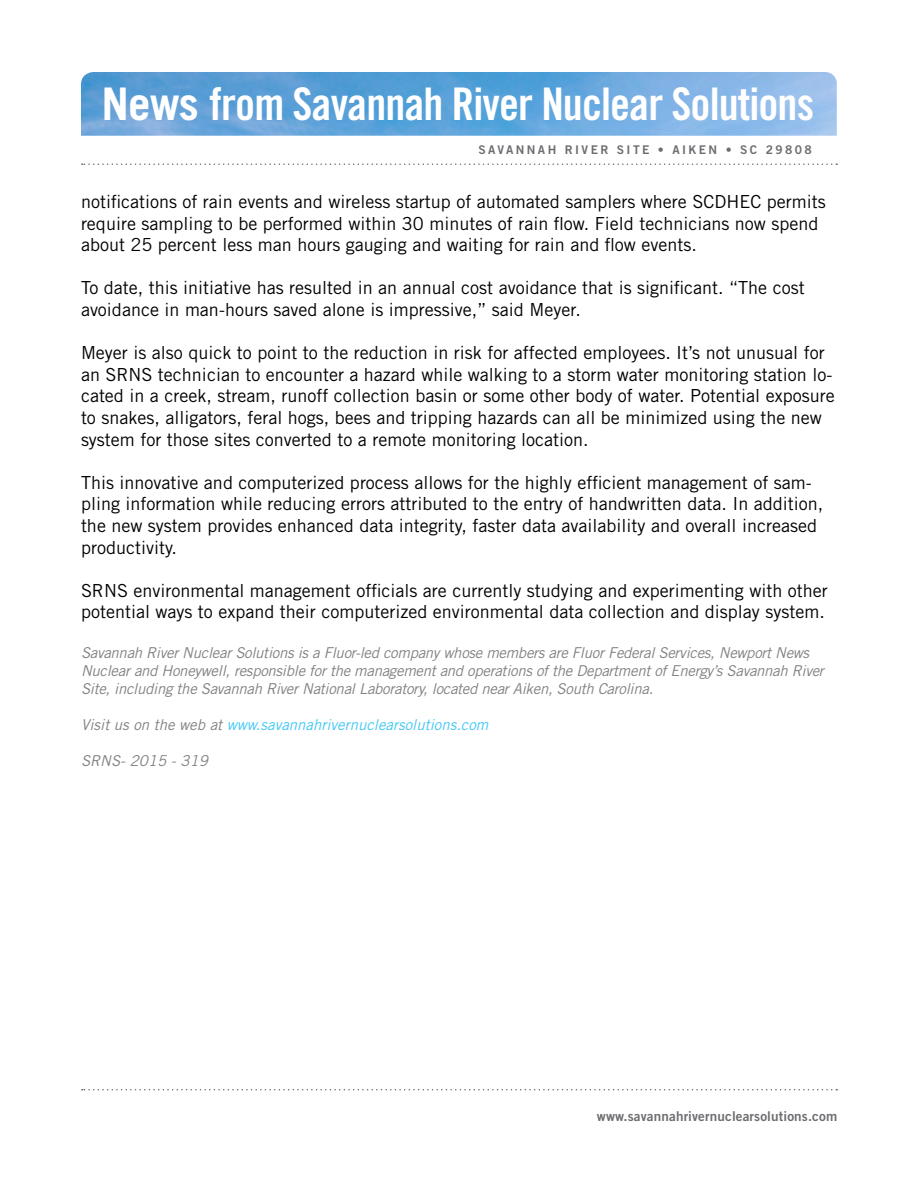
<style>
.page{position:relative;width:918px;height:1188px;background:#fff}
.page>*{position:absolute;margin:0;border:0;box-sizing:border-box;transform-origin:0 0}
.t1{font:45px "Trade Gothic LT Std Bd Cn 20";letter-spacing:-.02em;color:#fff}
.t2{font:18px/21.6px "Trade Gothic LT Std";color:#000}
.t3{font:italic 15px/18px "Trade Gothic LT Std";letter-spacing:-.02em;color:#808285}
.t4{font:italic 15px "Trade Gothic LT Std";color:#44c8f5}
.t5{font:italic 15px "Trade Gothic LT Std";color:#808285}
.t6{font:13.5px "Trade Gothic LT Std Bd 2";letter-spacing:.01em;color:#6d6e71}
.t7{font:12px "Trade Gothic LT Std Bd 2";letter-spacing:.2em;color:#6d6e71}
.s1{font-family:"Trade Gothic LT Std";font-weight:700}
.s2{color:#808285}
</style>
<div class="page">
<img style="left:81px;top:72px;width:756px;height:64px">
<svg style="left:82px;top:163px;width:755px;height:2px"></svg>
<svg style="left:82px;top:1089px;width:755px;height:1px"></svg>
<h1 class="t1" style="left:102px;top:77px;width:714px"><span class="s1">News</span> from Savannah River Nuclear Solutions</h1>
<p class="t7" style="left:478px;top:143px;width:335px">SAVANNAH RIVER SITE • AIKEN • SC 29808</p>
<p class="t2" style="left:81px;top:191px;width:746px">notifications of rain events and wireless startup of automated samplers where SCDHEC permits require sampling to be performed within 30 minutes of rain flow. Field technicians now spend about 25 percent less man hours gauging and waiting for rain and flow events.</p>
<p class="t2" style="left:81px;top:277px;width:725px">To date, this initiative has resulted in an annual cost avoidance that is significant. “The cost avoidance in man-hours saved alone is impressive,” said Meyer.</p>
<p class="t2" style="left:81px;top:342px;width:755px">Meyer is also quick to point to the reduction in risk for affected employees. It’s not unusual for an SRNS technician to encounter a hazard while walking to a storm water monitoring station lo&shy;cated in a creek, stream, runoff collection basin or some other body of water. Potential exposure to snakes, alligators, feral hogs, bees and tripping hazards can all be minimized using the new system for those sites converted to a remote monitoring location.</p>
<p class="t2" style="left:81px;top:471px;width:744px">This innovative and computerized process allows for the highly efficient management of sam&shy;pling information while reducing errors attributed to the entry of handwritten data. In addition, the new system provides enhanced data integrity, faster data availability and overall increased productivity.</p>
<p class="t2" style="left:81px;top:579px;width:748px">SRNS environmental management officials are currently studying and experimenting with other potential ways to expand their computerized environmental data collection and display system.</p>
<p class="t3" style="left:81px;top:644px;width:744px">Savannah River Nuclear Solutions is a Fluor-led company whose members are Fluor Federal Services, Newport News<br>Nuclear and Honeywell, responsible for the management and operations of the Department of Energy’s Savannah River<br>Site, including the Savannah River National Laboratory, located near Aiken, South Carolina.</p>
<p class="t4" style="left:81px;top:716px;width:409px"><span class="s2">Visit us on the web at</span> www.savannahrivernuclearsolutions.com</p>
<p class="t5" style="left:81px;top:752px;width:129px">SRNS- 2015 - 319</p>
<p class="t6" style="left:597px;top:1107px;width:242px">www.savannahrivernuclearsolutions.com</p>
</div>
